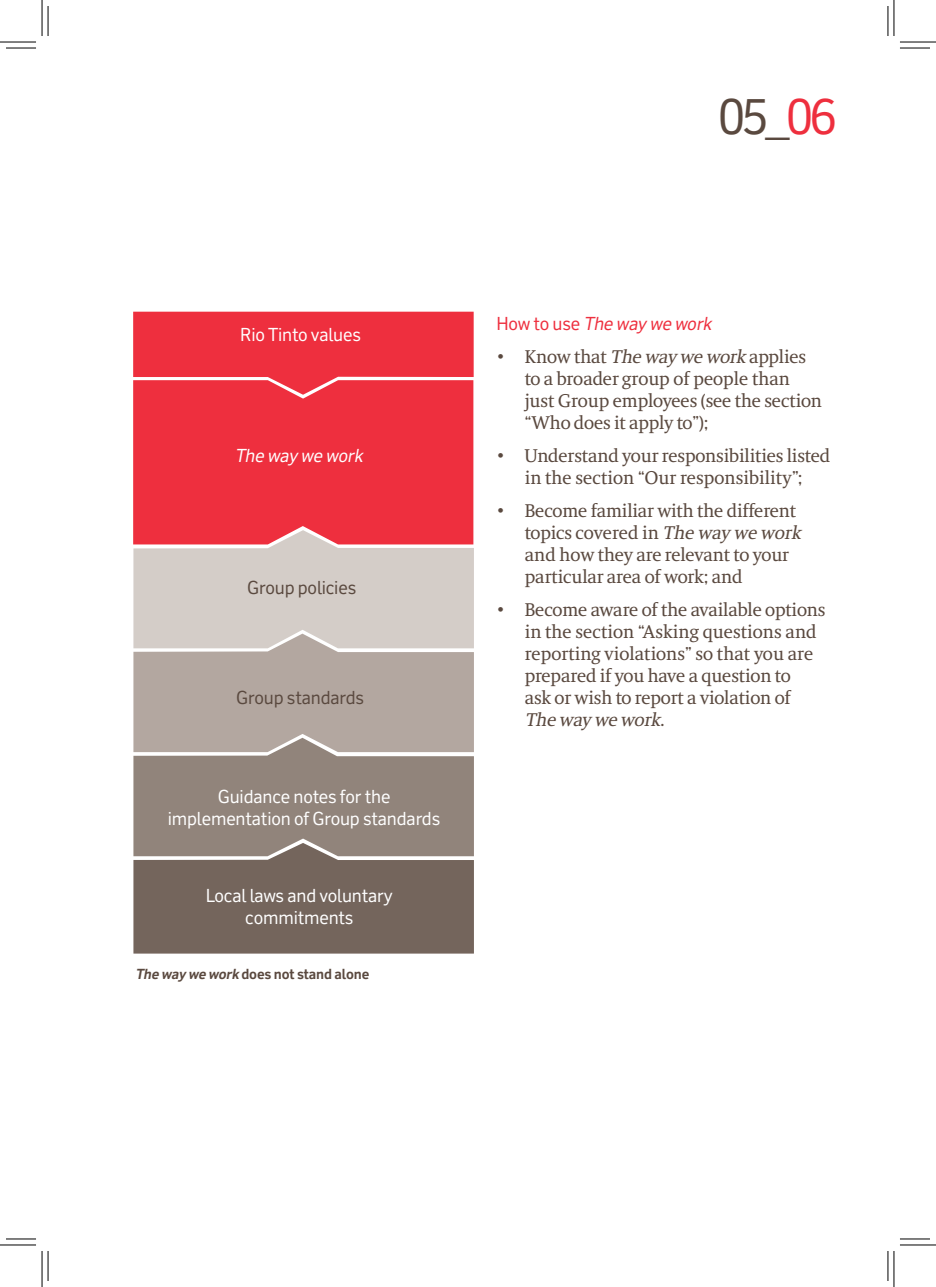
<style>
.page{position:relative;width:936px;height:1287px;background:#fff}
.page>*{position:absolute;margin:0;border:0;box-sizing:border-box;transform-origin:0 0}
.t1{font:48px "RT Vickerman";color:#5a493f}
.t2{font:19px/22px "RT Albanese";letter-spacing:-.01em;color:#5a493f}
.t3{font:18px/22px "RT Vickerman";letter-spacing:-.01em;color:#fff;text-align:center}
.t4{font:18px "RT Vickerman";letter-spacing:-.01em;color:#5a493f}
.t5{font:italic 18px "RT Vickerman";color:#ee2f3e}
.t6{font:italic 18px "RT Vickerman";color:#fff}
.t7{font:700 14px "RT Vickerman";letter-spacing:-.01em;color:#5a493f}
.s1{color:#ee2f3e}
.s2{font-style:italic}
.s3{font-style:normal}
</style>
<div class="page">
<div style="left:133px;top:395px;width:340px;height:135px;background:#ee2f3e"></div>
<div style="left:133px;top:312px;width:340px;height:83px;background:#ee2f3e"></div>
<svg style="left:133px;top:530px;width:340px;height:423px;background:#a99892"></svg>
<hr style="left:6px;top:48px;width:30px;height:1px;background:#000">
<hr style="left:899px;top:48px;width:30px;height:1px;background:#000">
<hr style="left:6px;top:1238px;width:30px;height:1px;background:#000">
<hr style="left:899px;top:1238px;width:30px;height:1px;background:#000">
<hr style="left:48px;top:6px;width:1px;height:30px;background:#000">
<hr style="left:48px;top:1251px;width:1px;height:30px;background:#000">
<hr style="left:887px;top:6px;width:1px;height:30px;background:#000">
<hr style="left:887px;top:1251px;width:1px;height:30px;background:#000">
<hr style="left:0;top:42px;width:36px;height:1px;background:#000">
<hr style="left:899px;top:42px;width:36px;height:1px;background:#000">
<hr style="left:0;top:1244px;width:36px;height:1px;background:#000">
<hr style="left:899px;top:1244px;width:36px;height:1px;background:#000">
<hr style="left:42px;top:0;width:1px;height:36px;background:#000">
<hr style="left:42px;top:1251px;width:1px;height:36px;background:#000">
<hr style="left:893px;top:0;width:1px;height:36px;background:#000">
<hr style="left:893px;top:1251px;width:1px;height:36px;background:#000">
<h1 class="t1" style="left:717px;top:87px;width:120px">05_<span class="s1">06</span></h1>
<p class="t3" style="left:240px;top:323px;width:122px">Rio Tinto values</p>
<p class="t6" style="left:234px;top:444px;width:133px">The way we work</p>
<p class="t4" style="left:247px;top:576px;width:111px">Group policies</p>
<p class="t4" style="left:236px;top:686px;width:129px">Group standards</p>
<p class="t3" style="left:168px;top:785px;width:274px">Guidance notes for the implementation of Group standards</p>
<p class="t3" style="left:206px;top:884px;width:188px">Local laws and voluntary commitments</p>
<p class="t7" style="left:135px;top:965px;width:235px"><span class="s2">The way we work</span> does not stand alone</p>
<p class="t5" style="left:496px;top:312px;width:220px"><span class="s3">H o w t o u s e</span> The way we work</p>
<p class="t2" style="left:524px;top:345px;width:299px;text-indent:-28px">• Know that <span class="s2">The way we work</span> applies to a broader group of people than just Group employees (see the section “Who does it apply to”);</p>
<p class="t2" style="left:496px;top:444px;width:335px;text-align:center">• Understand your responsibilities listed in the section “Our responsibility”;</p>
<p class="t2" style="left:524px;top:499px;width:281px;text-indent:-28px">• Become familiar with the different topics covered in <span class="s2">The way we work </span>and how they are relevant to your particular area of work; and</p>
<p class="t2" style="left:524px;top:598px;width:302px;text-indent:-28px">• Become aware of the available options in the section “Asking questions and reporting violations” so that you are prepared if you have a question to<br>ask or wish to report a violation of<br><span class="s2">The way we work</span>.</p>
</div>
